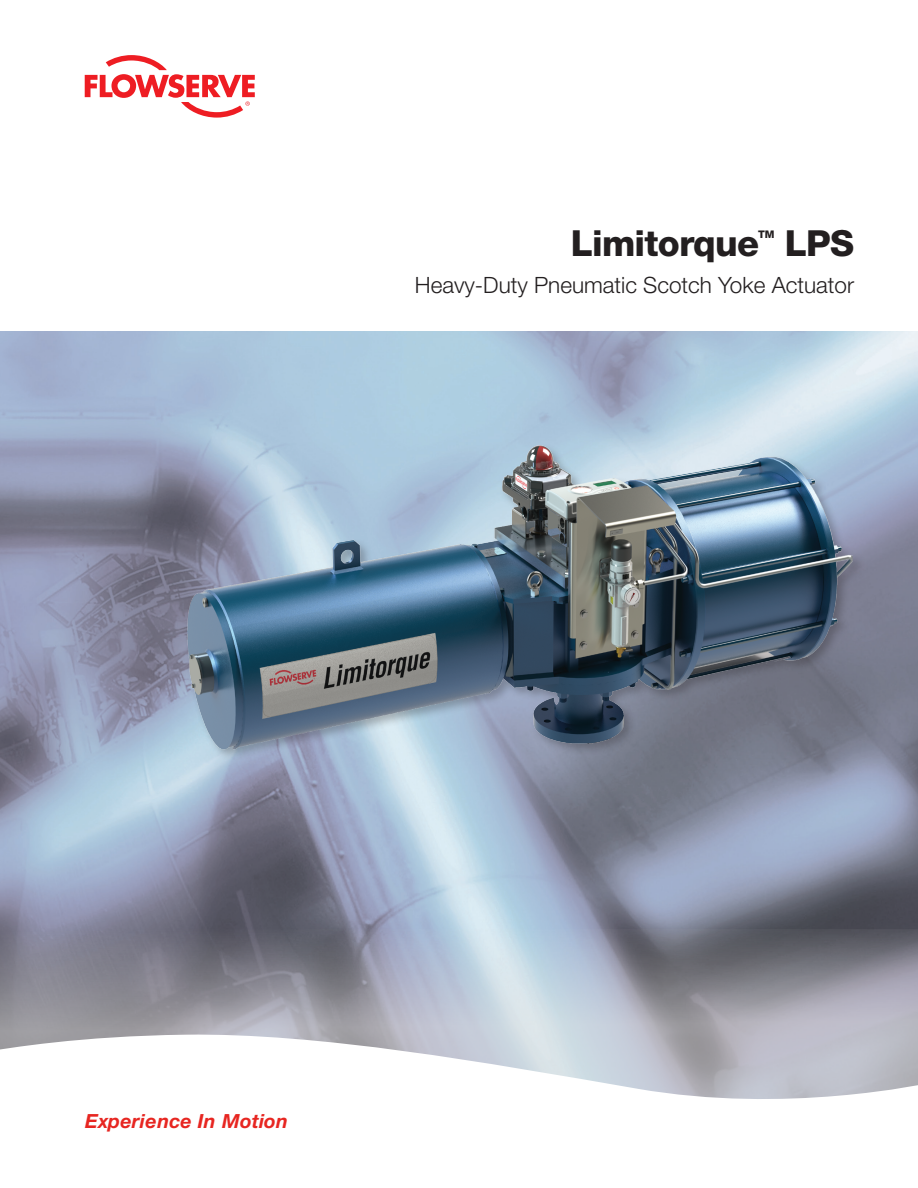
<style>
.page{position:relative;width:918px;height:1188px;background:#fff}
.page>*{position:absolute;margin:0;border:0;box-sizing:border-box;transform-origin:0 0}
.t1{font:800 36px "Helvetica Neue LT Std";letter-spacing:-.02em;color:#231f20}
.t2{font:300 22.5px "Helvetica Neue LT Std";color:#231f20}
.t3{font:italic 700 19.5px "Helvetica Neue LT Std";letter-spacing:.015em;color:#e72621}
.t4{font:800 10.5px "Helvetica Neue LT Std";color:#231f20}
</style>
<div class="page">
<img style="left:0;top:332px;width:918px;height:597px">
<svg style="left:0;top:929px;width:918px;height:104px;background:#9598a4"></svg>
<svg style="left:0;top:1033px;width:918px;height:66px"></svg>
<svg style="left:85px;top:55px;width:170px;height:63px"></svg>
<img style="left:175px;top:422px;width:678px;height:372px">
<h1 class="t1" style="left:571px;top:222px;width:190px">Limitorque</h1>
<p class="t4" style="left:758px;top:228px;width:18px">TM</p>
<h1 class="t1" style="left:785px;top:222px;width:71px">LPS</h1>
<p class="t2" style="left:415px;top:272px;width:441px">Heavy-Duty Pneumatic Scotch Yoke Actuator</p>
<p class="t3" style="left:85px;top:1109px;width:205px">Experience In Motion</p>
</div>
